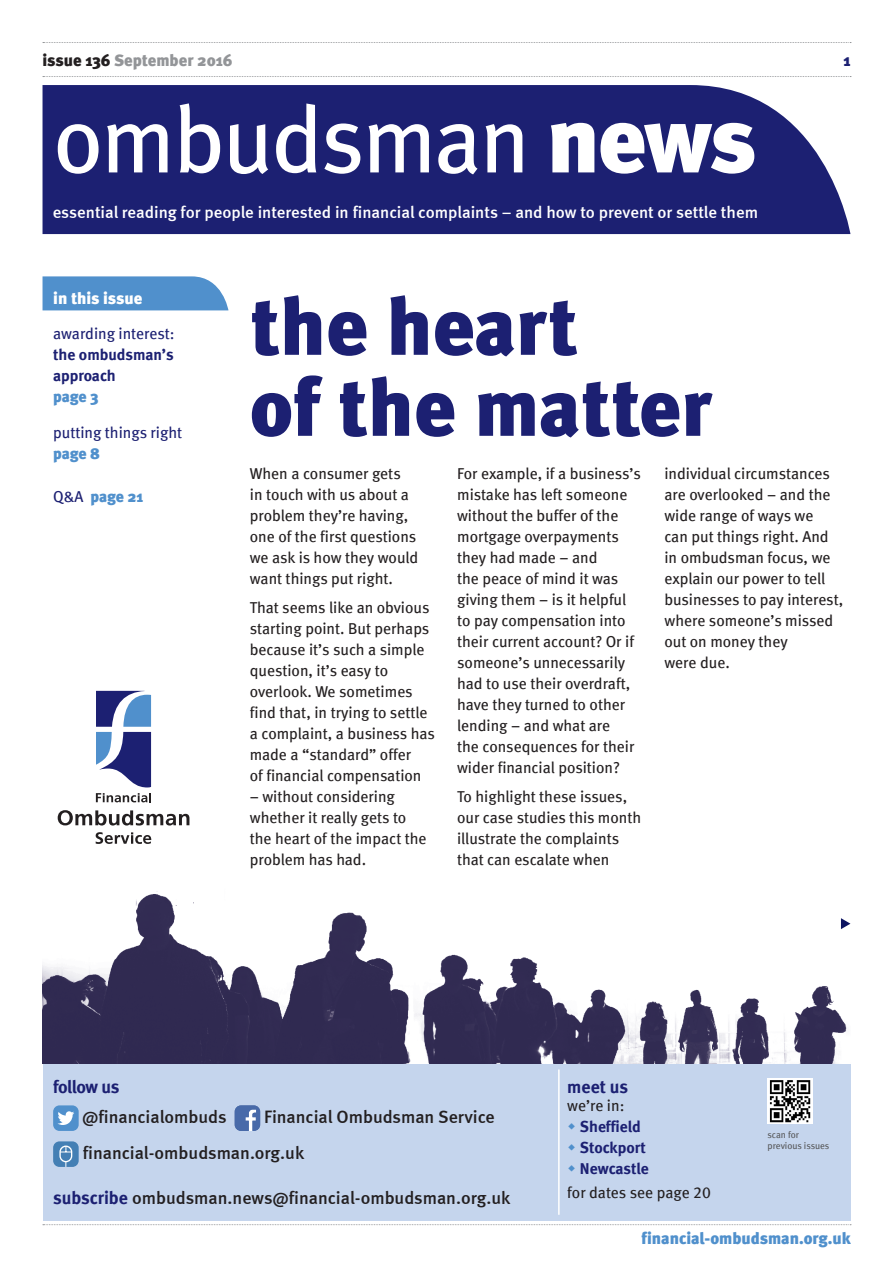
<style>
.page{position:relative;width:893px;height:1263px;background:#fff}
.page>*{position:absolute;margin:0;border:0;box-sizing:border-box;transform-origin:0 0}
.t1{font:93.75px "Meta";letter-spacing:-.025em;color:#fff}
.t2{font:900 81px/81px "Meta";color:#1c2072}
.t3{font:18px/36px "Meta Medium LF";color:#231f20}
.t4{font:18px "Meta Bold LF";letter-spacing:-.02em;color:#1c2072}
.t5{font:16.8px "Meta Medium LF";color:#fff}
.t6{font:900 16.5px "Meta";color:#5090cc}
.t7{font:900 16.5px "Meta";color:#939598}
.t8{font:900 16.5px "Meta";letter-spacing:-.005em;color:#fff}
.t9{font:900 16.5px "Meta";color:#1c2072}
.t10{font:15.75px/21px "Meta Book LF";color:#231f20}
.t11{font:15.75px/21px "Meta Bold LF";color:#1c2072}
.t12{font:15.75px "Meta Book LF";color:#1c2072}
.t13{font:900 15.75px "Meta";letter-spacing:-.01em;color:#5090cc}
.t14{font:9.45px/10.5px "Meta";letter-spacing:-.005em;color:#57585a}
.s1{color:#231f20}
.s2{font-weight:900}
.s3{font-weight:400;color:#1c2072}
.s4{font-family:"Meta Bold LF";color:#1c2072}
</style>
<div class="page">
<div style="left:43px;top:85px;width:807px;height:149px;background:#1c2072"></div>
<svg style="left:43px;top:276px;width:185px;height:34px;background:#5a96ce"></svg>
<div style="left:43px;top:1063px;width:807px;height:157px;background:#c5d5ed"></div>
<svg style="left:43px;top:42px;width:808px;height:1px"></svg>
<svg style="left:43px;top:76px;width:808px;height:1px"></svg>
<hr style="left:558px;top:1069px;width:2px;height:146px;background:#fff">
<svg style="left:96px;top:691px;width:55px;height:96px"></svg>
<svg style="left:96px;top:793px;width:55px;height:9px"></svg>
<svg style="left:58px;top:810px;width:131px;height:15px"></svg>
<svg style="left:96px;top:832px;width:55px;height:12px"></svg>
<img style="left:767px;top:1078px;width:45px;height:46px">
<svg style="left:43px;top:1224px;width:808px;height:1px"></svg>
<div style="left:53px;top:1105px;width:26px;height:26px;background:#5090cc;border-radius:6px"></div>
<svg style="left:58px;top:1111px;width:16px;height:14px"></svg>
<svg style="left:235px;top:1105px;width:25px;height:26px"></svg>
<div style="left:53px;top:1141px;width:26px;height:26px;background:#447fb4;border-radius:6px"></div>
<div style="left:59px;top:1145px;width:13px;height:17px;border:1px solid #fff;border-radius:6px"></div>
<svg style="left:60px;top:1146px;width:12px;height:6px"></svg>
<img style="left:43px;top:891px;width:804px;height:172px">
<svg style="left:841px;top:918px;width:9px;height:11px"></svg>
<p class="t7" style="left:43px;top:51px;width:192px"><span class="s1">issue 136</span> September 2016</p>
<p class="t9" style="left:843px;top:51px;width:9px">1</p>
<h1 class="t1" style="left:53px;top:85px;width:705px">ombudsman <span class="s2">news</span></h1>
<p class="t5" style="left:53px;top:202px;width:707px">essential reading for people interested in financial complaints – and how to prevent or settle them</p>
<p class="t8" style="left:53px;top:288px;width:91px">in this issue</p>
<p class="t12" style="left:53px;top:324px;width:123px">awarding interest:</p>
<p class="t11" style="left:53px;top:343px;width:122px;line-height:21.6px">the ombudsman’s approach</p>
<p class="t13" style="left:53px;top:387px;width:47px">page 3</p>
<p class="t12" style="left:53px;top:423px;width:131px">putting things right</p>
<p class="t13" style="left:53px;top:444px;width:48px">page 8</p>
<p class="t13" style="left:53px;top:487px;width:92px"><span class="s3">Q&amp;A</span> page 21</p>
<h2 class="t2" style="left:250px;top:285px;width:463px">the heart<br>of the matter</h2>
<p class="t10" style="left:250px;top:463px;width:170px">When a consumer gets<br>in touch with us about a problem they’re having, one of the first questions we ask is how they would want things put right.</p>
<p class="t10" style="left:250px;top:597px;width:186px">That seems like an obvious starting point. But perhaps because it’s such a simple question, it’s easy to overlook. We sometimes find that, in trying to settle a complaint, a business has made a “standard” offer<br>of financial compensation</p>
<p class="t10" style="left:250px;top:786px;width:178px">– without considering whether it really gets to the heart of the impact the problem has had.</p>
<p class="t10" style="left:457px;top:463px;width:185px">For example, if a business’s mistake has left someone without the buffer of the mortgage overpayments they had made – and<br>the peace of mind it was giving them – is it helpful to pay compensation into their current account? Or if someone’s unnecessarily had to use their overdraft, have they turned to other lending – and what are<br>the consequences for their wider financial position?</p>
<p class="t10" style="left:457px;top:786px;width:186px">To highlight these issues, our case studies this month illustrate the complaints that can escalate when</p>
<p class="t10" style="left:664px;top:463px;width:180px">individual circumstances are overlooked – and the wide range of ways we<br>can put things right. And in ombudsman focus, we explain our power to tell businesses to pay interest, where someone’s missed out on money they<br>were due.</p>
<p class="t4" style="left:53px;top:1076px;width:68px">follow us</p>
<p class="t3" style="left:82px;top:1099px;width:146px">@financialombuds</p>
<p class="t3" style="left:83px;top:1099px;width:414px;text-indent:182px">Financial Ombudsman Service financial-ombudsman.org.uk</p>
<p class="t3" style="left:53px;top:1179px;width:459px"><span class="s4">subscribe</span> ombudsman.news@financial-ombudsman.org.uk</p>
<p class="t4" style="left:567px;top:1076px;width:62px">meet us</p>
<p class="t10" style="left:567px;top:1094px;width:59px">we’re in:</p>
<p class="t11" style="left:580px;top:1115px;width:70px">Sheffield<br>Stockport<br>Newcastle</p>
<p class="t10" style="left:567px;top:1181px;width:145px">for dates see page 20</p>
<p class="t14" style="left:767px;top:1129px;width:63px">scan for previous issues</p>
<p class="t6" style="left:642px;top:1229px;width:211px">financial-ombudsman.org.uk</p>
</div>
